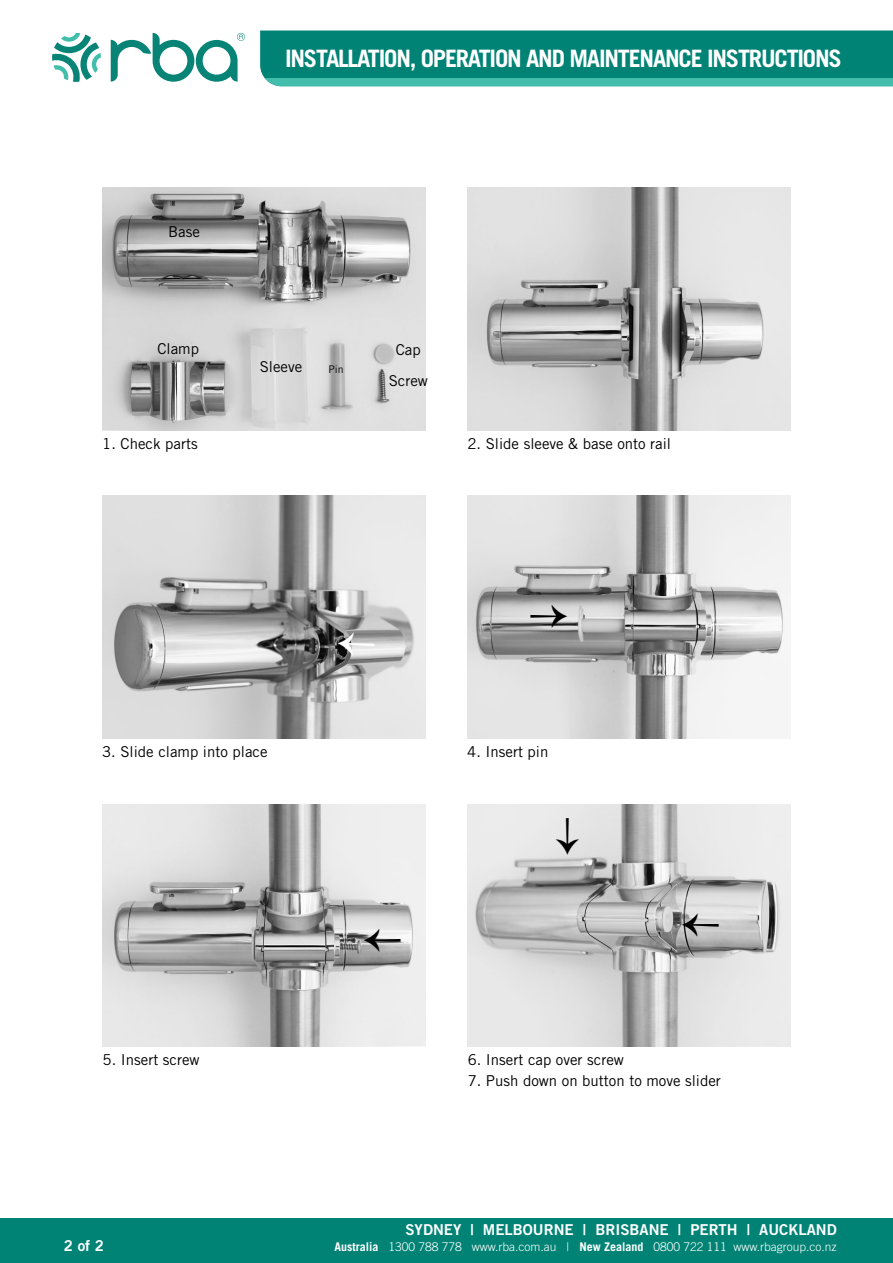
<style>
.page{position:relative;width:893px;height:1263px;background:#fff}
.page>*{position:absolute;margin:0;border:0;box-sizing:border-box;transform-origin:0 0}
.t1{font:45px "Minion Pro";color:#000}
.t2{font:700 24px "Trade Gothic LT Std";letter-spacing:-.05em;color:#fff}
.t3{font:15px "Trade Gothic LT Std";color:#000}
.t4{font:15px "Trade Gothic LT Std Bd 2";color:#fff}
.t5{font:300 12px "Trade Gothic LT Std";color:#fff}
.t6{font:10.5px "Trade Gothic LT Std";color:#000}
.s1{font-weight:700}
</style>
<div class="page">
<div style="left:0;top:1218px;width:893px;height:45px;background:#008375"></div>
<svg style="left:111px;top:33px;width:134px;height:49px"></svg>
<svg style="left:52px;top:33px;width:49px;height:49px"></svg>
<div style="left:260px;top:31px;width:633px;height:47px;background:#008375"></div>
<div style="left:260px;top:78px;width:633px;height:8px;background:#44beac"></div>
<img style="left:467px;top:188px;width:324px;height:242px">
<img style="left:102px;top:188px;width:323px;height:242px">
<img style="left:103px;top:496px;width:323px;height:242px">
<img style="left:467px;top:496px;width:323px;height:242px">
<img style="left:103px;top:804px;width:323px;height:242px">
<img style="left:468px;top:804px;width:323px;height:242px">
<svg style="left:338px;top:632px;width:37px;height:25px"></svg>
<svg style="left:530px;top:605px;width:37px;height:23px"></svg>
<svg style="left:682px;top:913px;width:37px;height:24px"></svg>
<svg style="left:556px;top:818px;width:23px;height:36px"></svg>
<h2 class="t2" style="left:285px;top:44px;width:558px">INSTALLATION, OPERATION AND MAINTENANCE INSTRUCTIONS</h2>
<p class="t3" style="left:168px;top:223px;width:33px">Base</p>
<p class="t3" style="left:157px;top:339px;width:43px">Clamp</p>
<p class="t3" style="left:260px;top:358px;width:44px">Sleeve</p>
<p class="t6" style="left:328px;top:363px;width:17px">Pin</p>
<p class="t3" style="left:396px;top:340px;width:27px">Cap</p>
<p class="t3" style="left:389px;top:372px;width:41px">Screw</p>
<p class="t3" style="left:102px;top:435px;width:97px">1. Check parts</p>
<p class="t3" style="left:467px;top:435px;width:205px">2. Slide sleeve &amp; base onto rail</p>
<p class="t3" style="left:102px;top:743px;width:167px">3. Slide clamp into place</p>
<p class="t3" style="left:467px;top:743px;width:83px">4. Insert pin</p>
<h1 class="t1" style="left:363px;top:908px;width:41px">←</h1>
<p class="t3" style="left:103px;top:1051px;width:99px">5. Insert screw</p>
<p class="t3" style="left:468px;top:1051px;width:158px">6. Insert cap over screw</p>
<p class="t3" style="left:468px;top:1072px;width:255px">7. Push down on button to move slider</p>
<p class="t4" style="left:405px;top:1220px;width:433px">SYDNEY | MELBOURNE | BRISBANE | PERTH | AUCKLAND</p>
<p class="t4" style="left:64px;top:1237px;width:41px">2 of 2</p>
<p class="t5" style="left:334px;top:1240px;width:504px"><span class="s1">Australia</span> 1300 788 778 www.rba.com.au | <span class="s1">New Zealand</span> 0800 722 111 www.rbagroup.co.nz</p>
</div>
